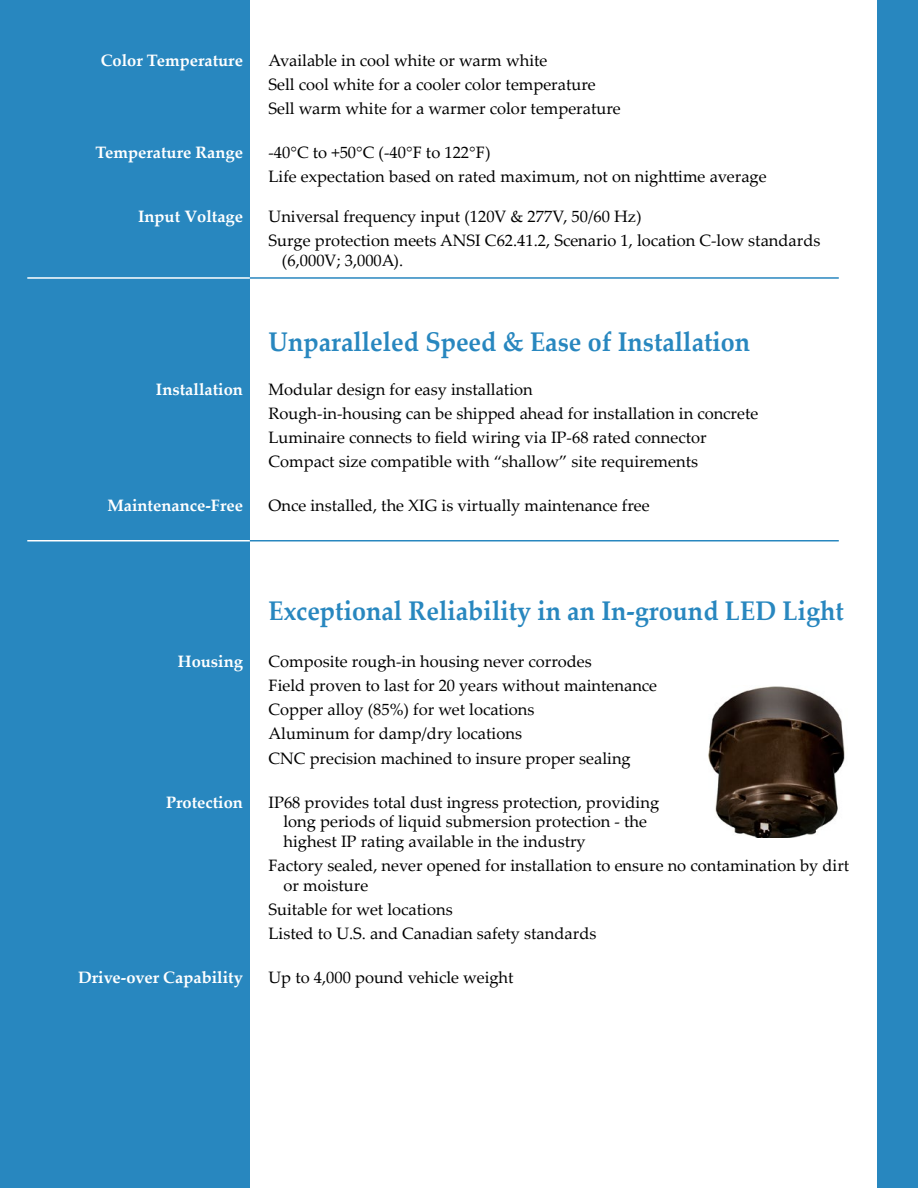
<style>
.page{position:relative;width:918px;height:1188px;background:#fff}
.page>*{position:absolute;margin:0;border:0;box-sizing:border-box;transform-origin:0 0}
.t1{font:700 27px "Palatino Linotype";color:#2887bf;scale:.93 1}
.t2{font:16.5px/24.2px "Palatino Linotype";color:#000}
.t3{font:700 16.5px "Palatino Linotype";color:#fff}
</style>
<div class="page">
<div style="left:0;top:0;width:250px;height:1188px;background:#2887bf"></div>
<div style="left:878px;top:0;width:40px;height:1188px;background:#2887bf"></div>
<hr style="left:27px;top:277px;width:340px;height:2px;background:#fff">
<hr style="left:27px;top:540px;width:340px;height:2px;background:#fff">
<hr style="left:250px;top:277px;width:589px;height:2px;background:#2887bf">
<hr style="left:250px;top:540px;width:589px;height:2px;background:#2887bf">
<img style="left:708px;top:686px;width:137px;height:151px">
<p class="t3" style="left:101px;top:49px;width:144px">Color Temperature</p>
<p class="t2" style="left:268px;top:48px;width:354px">Available in cool white or warm white<br>Sell cool white for a cooler color temperature<br>Sell warm white for a warmer color temperature</p>
<p class="t3" style="left:95px;top:141px;width:149px">Temperature Range</p>
<p class="t2" style="left:268px;top:140px;width:500px">-40°C to +50°C (-40°F to 122°F)<br>Life expectation based on rated maximum, not on nighttime average</p>
<p class="t3" style="left:138px;top:205px;width:106px">Input Voltage</p>
<p class="t2" style="left:269px;top:204px;width:553px">Universal frequency input (120V &amp; 277V, 50/60 Hz)<br>Surge protection meets ANSI C62.41.2, Scenario 1, location C-low standards</p>
<p class="t2" style="left:282px;top:248px;width:123px">(6,000V; 3,000A).</p>
<h1 class="t1" style="left:268px;top:322px;width:520px">Unparalleled Speed &amp; Ease of Installation</h1>
<p class="t3" style="left:156px;top:377px;width:89px">Installation</p>
<p class="t2" style="left:268px;top:376px;width:491px">Modular design for easy installation<br>Rough-in-housing can be shipped ahead for installation in concrete Luminaire connects to field wiring via IP-68 rated connector Compact size compatible with “shallow” site requirements</p>
<p class="t3" style="left:107px;top:494px;width:137px">Maintenance-Free</p>
<p class="t2" style="left:268px;top:493px;width:383px">Once installed, the XIG is virtually maintenance free</p>
<h1 class="t1" style="left:269px;top:592px;width:620px">Exceptional Reliability in an In-ground LED Light</h1>
<p class="t3" style="left:178px;top:650px;width:67px">Housing</p>
<p class="t2" style="left:268px;top:649px;width:390px">Composite rough-in housing never corrodes<br>Field proven to last for 20 years without maintenance Copper alloy (85%) for wet locations<br>Aluminum for damp/dry locations<br>CNC precision machined to insure proper sealing</p>
<p class="t3" style="left:166px;top:790px;width:78px">Protection</p>
<p class="t2" style="left:283px;top:791px;width:377px;line-height:19.8px;text-indent:-15px">IP68 provides total dust ingress protection, providing long periods of liquid submersion protection - the highest IP rating available in the industry</p>
<p class="t2" style="left:283px;top:855px;width:567px;line-height:19.8px;text-indent:-15px">Factory sealed, never opened for installation to ensure no contamination by dirt or moisture</p>
<p class="t2" style="left:268px;top:897px;width:329px">Suitable for wet locations<br>Listed to U.S. and Canadian safety standards</p>
<p class="t3" style="left:78px;top:966px;width:166px">Drive-over Capability</p>
<p class="t2" style="left:268px;top:965px;width:247px">Up to 4,000 pound vehicle weight</p>
</div>
